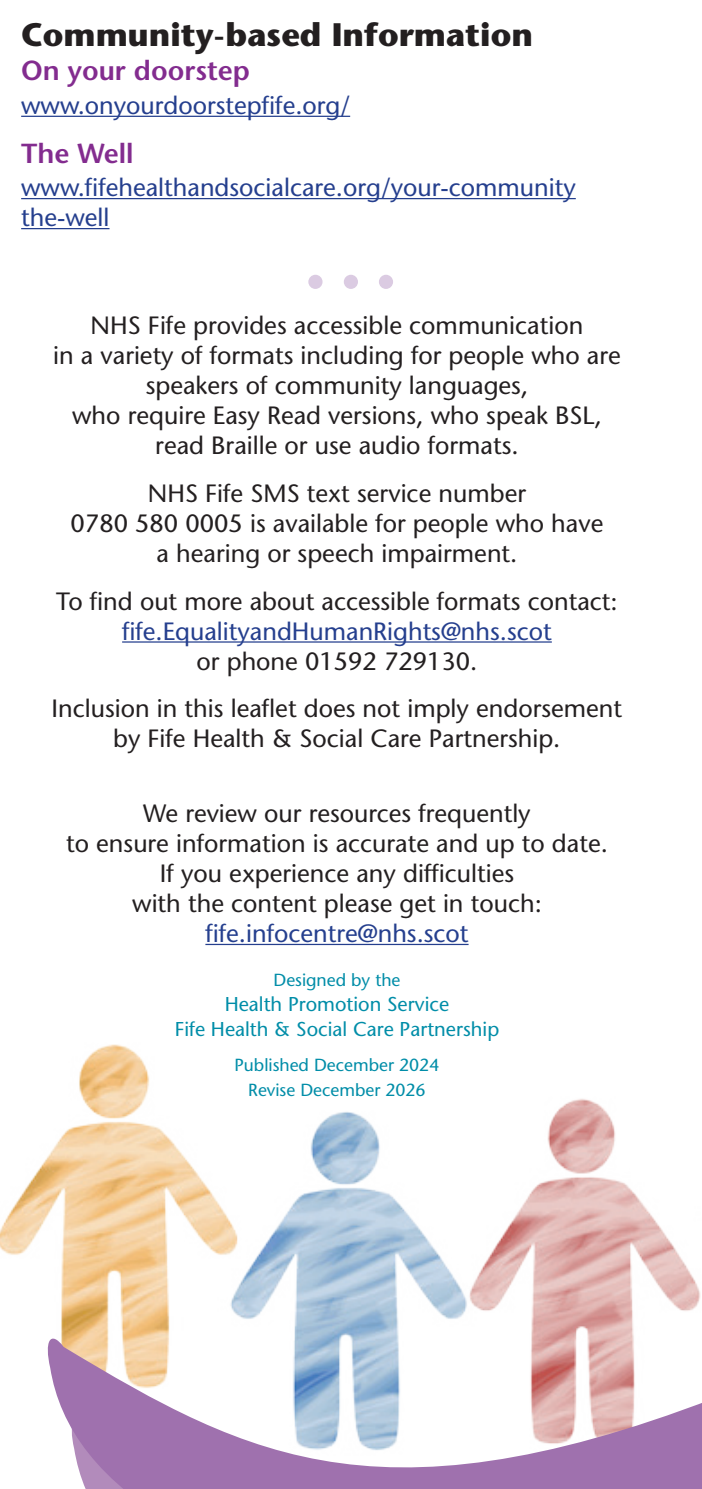
<style>
.page{position:relative;width:702px;height:1489px;background:#fff}
.page>*{position:absolute;margin:0;border:0;box-sizing:border-box;transform-origin:0 0}
.Main_Heading{font:700 32.5px "Stone Sans Std";color:#231f20}
.Organisation{font:600 27.5px "Stone Sans Std";color:#832c8f}
.NHS_Fife{font:500 25px/30px "Stone Sans Std";color:#231f20;text-align:center}
.Body{font:500 25px/30px "Stone Sans Std";color:#253f8e}
.NHS_Fife-2{font:500 25px "Stone Sans Std";color:#253f8e}
.Credit{font:500 20px/25px "Stone Sans Std";color:#008da8;text-align:center}
.Credit-2{font:500 17.5px/25px "Stone Sans Std";color:#008da8;text-align:center}
.s1{color:#253f8e}
</style>
<div class="page">
<img style="left:294px;top:1112px;width:111px;height:98px">
<img style="left:0;top:1044px;width:294px;height:211px">
<img style="left:519px;top:1099px;width:128px;height:111px">
<svg style="left:44px;top:1210px;width:658px;height:278px"></svg>
<hr style="left:21px;top:116px;width:329px;height:1px;background:#253f8e">
<hr style="left:21px;top:198px;width:554px;height:1px;background:#253f8e">
<hr style="left:21px;top:228px;width:88px;height:1px;background:#253f8e">
<div style="left:344px;top:275px;width:14px;height:14px;background:#dbcbe2;border-radius:50%"></div>
<div style="left:379px;top:275px;width:14px;height:14px;background:#dbcbe2;border-radius:50%"></div>
<div style="left:308px;top:275px;width:14px;height:14px;background:#dbcbe2;border-radius:50%"></div>
<hr style="left:122px;top:641px;width:430px;height:1px;background:#253f8e">
<hr style="left:205px;top:943px;width:263px;height:2px;background:#253f8e">
<p class="Main_Heading" style="left:21px;top:15px;width:513px">Community-based Information</p>
<p class="Organisation" style="left:21px;top:54px;width:230px">On your doorstep</p>
<p class="Body" style="left:21px;top:90px;width:330px">www.onyourdoorstepfife.org/</p>
<p class="Organisation" style="left:21px;top:136px;width:114px">The Well</p>
<p class="Body" style="left:21px;top:172px;width:556px">www.fifehealthandsocialcare.org/your-community the-well</p>
<p class="NHS_Fife" style="left:53px;top:310px;width:569px">NHS Fife provides accessible communication<br>in a variety of formats including for people who are speakers of community languages,<br>who require Easy Read versions, who speak BSL, read Braille or use audio formats.</p>
<p class="NHS_Fife" style="left:71px;top:478px;width:534px">NHS Fife SMS text service number<br>0780 580 0005 is available for people who have a hearing or speech impairment.</p>
<p class="NHS_Fife" style="left:56px;top:586px;width:563px">To find out more about accessible formats contact: <span class="s1">fife.EqualityandHumanRights@nhs.scot<br></span>or phone 01592 729130.</p>
<p class="NHS_Fife" style="left:51px;top:693px;width:572px">Inclusion in this leaflet does not imply endorsement by Fife Health &amp; Social Care Partnership.</p>
<p class="NHS_Fife" style="left:66px;top:798px;width:543px">We review our resources frequently<br>to ensure information is accurate and up to date.<br>If you experience any difficulties<br>with the content please get in touch:</p>
<p class="NHS_Fife-2" style="left:205px;top:918px;width:265px">fife.infocentre@nhs.scot</p>
<p class="Credit-2" style="left:273px;top:966px;width:128px">Designed by the</p>
<p class="Credit" style="left:175px;top:991px;width:326px">Health Promotion Service<br>Fife Health &amp; Social Care Partnership</p>
<p class="Credit-2" style="left:234px;top:1052px;width:206px">Published December 2024<br>Revise December 2026</p>
</div>
